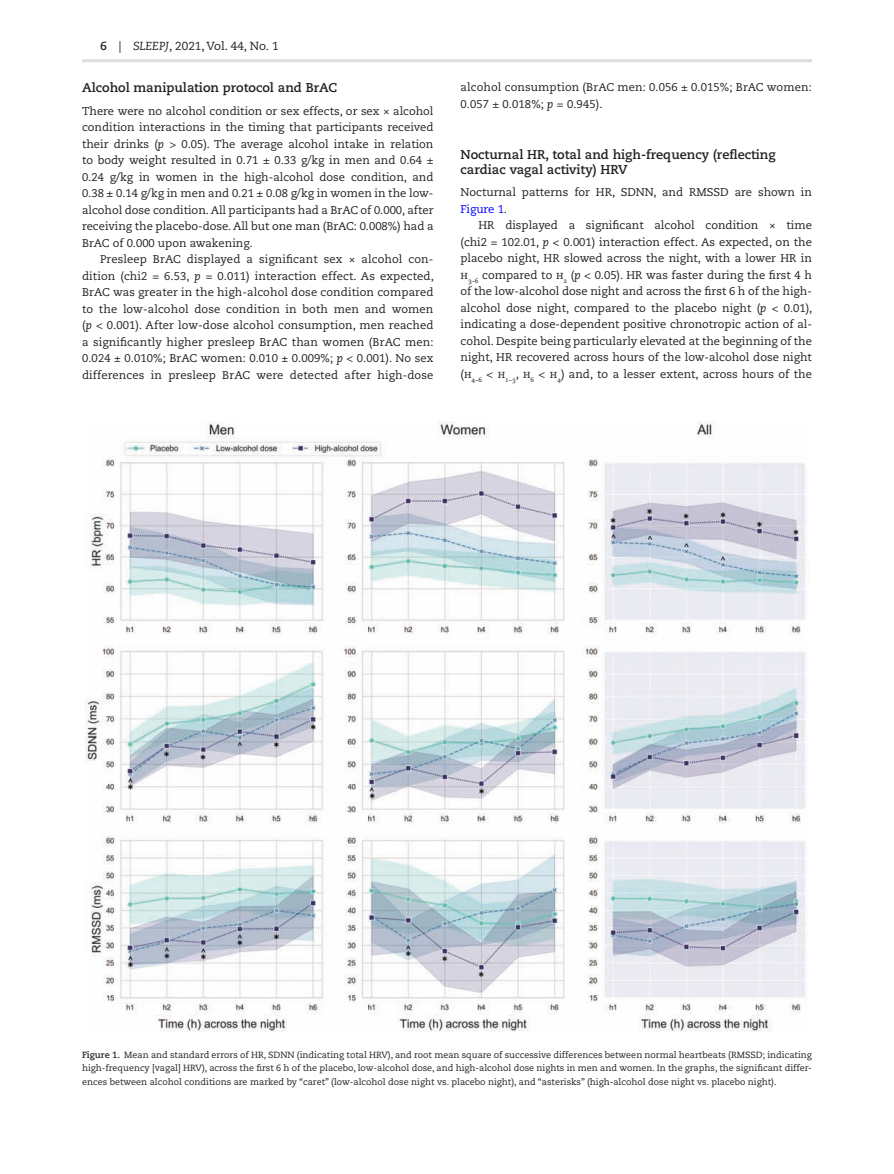
<style>
.page{position:relative;width:894px;height:1174px;background:#fff}
.page>*{position:absolute;margin:0;border:0;box-sizing:border-box;transform-origin:0 0}
.t1{font:700 12.75px/15px "Caecilia LT Std";color:#231f20}
.t2{font:11.7px "Caecilia LT Std";color:#231f20}
.t3{font:11.25px/16.5px "Caecilia LT Std";color:#231f20;text-align:justify}
.t4{font:9px/13.5px "Caecilia LT Std";color:#231f20;text-align:justify}
.s1{font-weight:700}
.s2{font-style:italic}
.s3{font-family:"Gandhari Unicode"}
.s4{color:#00f}
</style>
<div class="page">
<hr style="left:82px;top:59px;width:729px;height:3px;background:#dcdddf">
<img style="left:86px;top:421px;width:720px;height:611px">
<p class="t2" style="left:100px;top:39px;width:180px"><span class="s1">6</span> | <span class="s2">SLEEPJ</span>, 2021, Vol. 44, No. 1</p>
<p class="t1" style="left:82px;top:81px;width:256px">Alcohol manipulation protocol and BrAC</p>
<p class="t3" style="left:82px;top:103px;width:353px">There were no alcohol condition or sex effects, or sex <span class="s3">×</span> alcohol condition interactions in the timing that participants received their drinks (<span class="s2">p</span> &gt; 0.05). The average alcohol intake in relation to body weight resulted in 0.71 ± 0.33 g/kg in men and 0.64 ± 0.24 g/kg in women in the high-alcohol dose condition, and 0.38 ± 0.14 g/kg in men and 0.21 ± 0.08 g/kg in women in the low&shy;alcohol dose condition. All participants had a BrAC of 0.000, after receiving the placebo-dose. All but one man (BrAC: 0.008%) had a BrAC of 0.000 upon awakening.</p>
<p class="t3" style="left:82px;top:252px;width:353px;text-indent:18px">Presleep BrAC displayed a significant sex <span class="s3">×</span> alcohol con&shy;dition (chi2 = 6.53, <span class="s2">p</span> = 0.011) interaction effect. As expected, BrAC was greater in the high-alcohol dose condition compared to the low-alcohol dose condition in both men and women (<span class="s2">p</span> &lt; 0.001). After low-dose alcohol consumption, men reached a significantly higher presleep BrAC than women (BrAC men:<br>0.024 ± 0.010%; BrAC women: 0.010 ± 0.009%; <span class="s2">p</span> &lt; 0.001). No sex differences in presleep BrAC were detected after high-dose</p>
<p class="t3" style="left:460px;top:79px;width:353px">alcohol consumption (BrAC men: 0.056 ± 0.015%; BrAC women:<br>0.057 ± 0.018%; <span class="s2">p</span> = 0.945).</p>
<p class="t1" style="left:460px;top:147px;width:317px">Nocturnal HR, total and high-frequency (reflecting cardiac vagal activity) HRV</p>
<p class="t3" style="left:460px;top:184px;width:353px">Nocturnal patterns for HR, SDNN, and RMSSD are shown in<br><span class="s4">Figure 1</span>.</p>
<p class="t3" style="left:460px;top:217px;width:353px;text-indent:18px">HR displayed a significant alcohol condition <span class="s3">×</span> time (chi2 = 102.01, <span class="s2">p</span> &lt; 0.001) interaction effect. As expected, on the placebo night, HR slowed across the night, with a lower HR in h<sub>3–6</sub> compared to h<sub>2</sub> (<span class="s2">p</span> &lt; 0.05). HR was faster during the first 4 h of the low-alcohol dose night and across the first 6 h of the high&shy;alcohol dose night, compared to the placebo night (<span class="s2">p</span> &lt; 0.01), indicating a dose-dependent positive chronotropic action of al&shy;cohol. Despite being particularly elevated at the beginning of the night, HR recovered across hours of the low-alcohol dose night (h<sub>4–6</sub> &lt; h<sub>1–3</sub>, h<sub>6</sub> &lt; h<sub>4</sub>) and, to a lesser extent, across hours of the</p>
<p class="t4" style="left:82px;top:1048px;width:731px"><span class="s1">Figure 1.</span> Mean and standard errors of HR, SDNN (indicating total HRV), and root mean square of successive differences between normal heartbeats (RMSSD; indicating high-frequency [vagal] HRV), across the first 6 h of the placebo, low-alcohol dose, and high-alcohol dose nights in men and women. In the graphs, the significant differ&shy;ences between alcohol conditions are marked by “caret” (low-alcohol dose night vs. placebo night), and “asterisks” (high-alcohol dose night vs. placebo night).</p>
</div>
